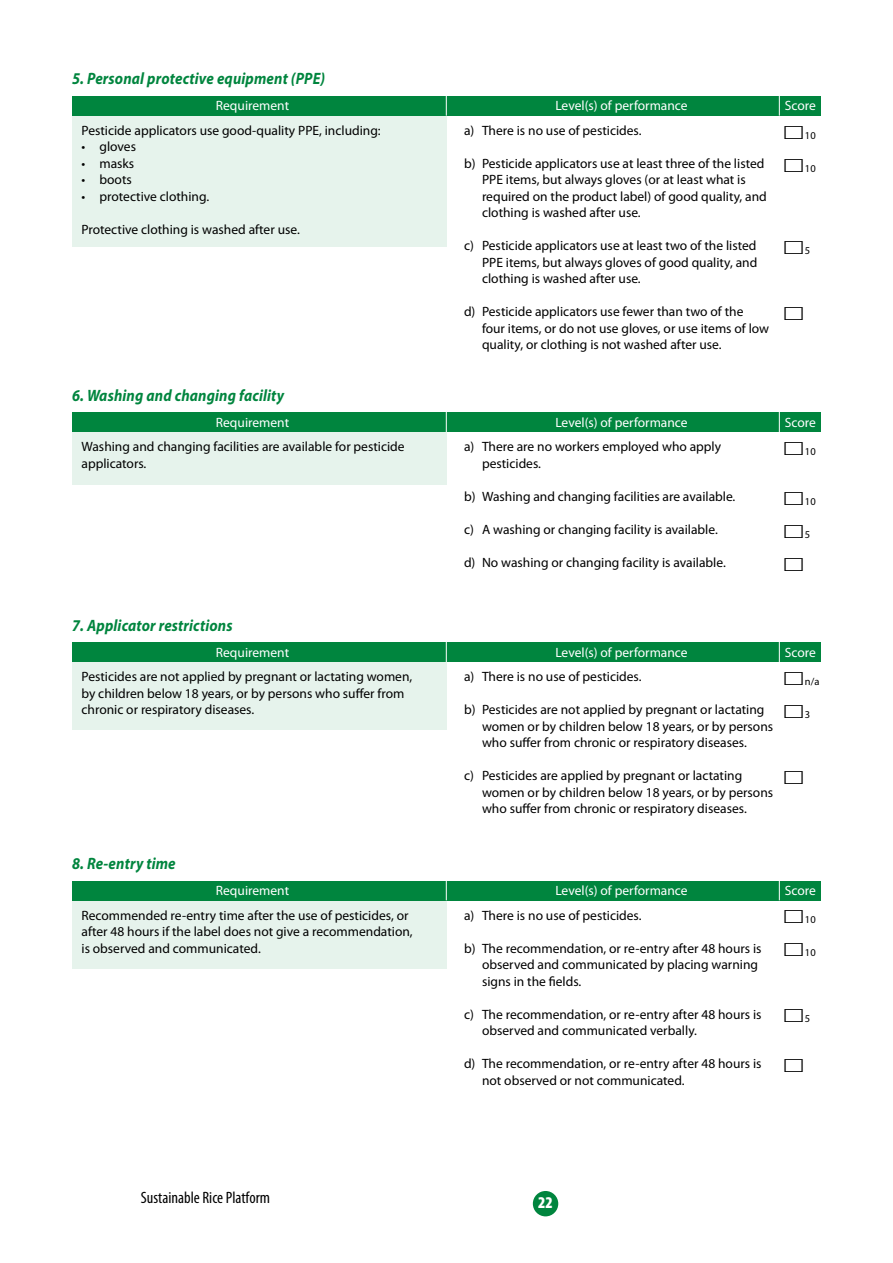
<style>
.page{position:relative;width:893px;height:1263px;background:#fff}
.page>*{position:absolute;margin:0;border:0;box-sizing:border-box;transform-origin:0 0}
.t1{font:italic 700 16.5px "Myriad Pro";letter-spacing:.01em;color:#00853e;scale:.9 1}
.t2{font:condensed 16.5px "Myriad Pro";color:#000}
.t3{font:900 condensed 16.5px "Myriad Pro";color:#fff}
.t4{font:13.5px/16.5px "Myriad Pro";color:#000}
.t5{font:13.5px "Myriad Pro";color:#fff}
.t6{font:10.5px "Myriad Pro";color:#000}
</style>
<div class="page">
<div style="left:533px;top:1191px;width:25px;height:25px;background:#00853e;border-radius:50%"></div>
<div style="left:72px;top:113px;width:374px;height:134px;background:#e6f3ec"></div>
<div style="left:72px;top:430px;width:374px;height:55px;background:#e6f3ec"></div>
<div style="left:72px;top:659px;width:374px;height:71px;background:#e6f3ec"></div>
<div style="left:72px;top:898px;width:374px;height:70px;background:#e6f3ec"></div>
<div style="left:72px;top:96px;width:749px;height:20px;background:#00853e"></div>
<div style="left:72px;top:412px;width:749px;height:20px;background:#00853e"></div>
<div style="left:72px;top:642px;width:749px;height:20px;background:#00853e"></div>
<div style="left:72px;top:880px;width:749px;height:20px;background:#00853e"></div>
<svg style="left:446px;top:96px;width:1px;height:20px"></svg>
<svg style="left:446px;top:412px;width:1px;height:20px"></svg>
<svg style="left:446px;top:642px;width:1px;height:20px"></svg>
<svg style="left:446px;top:880px;width:1px;height:20px"></svg>
<svg style="left:779px;top:96px;width:1px;height:20px"></svg>
<svg style="left:779px;top:412px;width:1px;height:20px"></svg>
<svg style="left:779px;top:642px;width:1px;height:20px"></svg>
<svg style="left:779px;top:880px;width:1px;height:20px"></svg>
<p class="t1" style="left:72px;top:70px;width:283px">5. Personal protective equipment (PPE)</p>
<p class="t5" style="left:216px;top:98px;width:75px">Requirement</p>
<p class="t4" style="left:82px;top:122px;width:301px">Pesticide applicators use good-quality PPE, including:</p>
<p class="t4" style="left:82px;top:139px;width:56px">• gloves</p>
<p class="t4" style="left:82px;top:155px;width:54px">• masks</p>
<p class="t4" style="left:82px;top:172px;width:52px">• boots</p>
<p class="t4" style="left:82px;top:188px;width:129px">• protective clothing.</p>
<p class="t4" style="left:82px;top:221px;width:220px">Protective clothing is washed after use.</p>
<p class="t1" style="left:72px;top:386px;width:237px">6. Washing and changing facility</p>
<p class="t5" style="left:216px;top:415px;width:75px">Requirement</p>
<p class="t4" style="left:82px;top:439px;width:325px">Washing and changing facilities are available for pesticide applicators.</p>
<p class="t1" style="left:72px;top:616px;width:180px">7. Applicator restrictions</p>
<p class="t5" style="left:216px;top:645px;width:75px">Requirement</p>
<p class="t4" style="left:82px;top:669px;width:332px">Pesticides are not applied by pregnant or lactating women, by children below 18 years, or by persons who suffer from chronic or respiratory diseases.</p>
<p class="t1" style="left:72px;top:854px;width:117px">8. Re-entry time</p>
<p class="t5" style="left:216px;top:883px;width:75px">Requirement</p>
<p class="t4" style="left:82px;top:907px;width:333px">Recommended re-entry time after the use of pesticides, or after 48 hours if the label does not give a recommendation, is observed and communicated.</p>
<p class="t5" style="left:555px;top:98px;width:134px">Level(s) of performance</p>
<p class="t4" style="left:464px;top:122px;width:179px">a) There is no use of pesticides.</p>
<p class="t4" style="left:482px;top:155px;width:286px;text-indent:-18px">b) Pesticide applicators use at least three of the listed PPE items, but always gloves (or at least what is required on the product label) of good quality, and clothing is washed after use.</p>
<p class="t4" style="left:482px;top:238px;width:277px;text-align:justify;text-indent:-18px">c) Pesticide applicators use at least two of the listed PPE items, but always gloves of good quality, and clothing is washed after use.</p>
<p class="t4" style="left:482px;top:304px;width:289px;text-indent:-18px">d) Pesticide applicators use fewer than two of the four items, or do not use gloves, or use items of low quality, or clothing is not washed after use.</p>
<p class="t5" style="left:785px;top:98px;width:33px">Score</p>
<p class="t6" style="left:805px;top:129px;width:12px">10</p>
<p class="t6" style="left:805px;top:162px;width:12px">10</p>
<p class="t6" style="left:805px;top:245px;width:7px">5</p>
<p class="t5" style="left:555px;top:415px;width:134px">Level(s) of performance</p>
<p class="t4" style="left:482px;top:439px;width:241px;text-indent:-18px">a) There are no workers employed who apply pesticides.</p>
<p class="t4" style="left:464px;top:488px;width:273px">b) Washing and changing facilities are available.</p>
<p class="t4" style="left:464px;top:521px;width:255px">c) A washing or changing facility is available.</p>
<p class="t4" style="left:464px;top:554px;width:263px">d) No washing or changing facility is available.</p>
<p class="t5" style="left:785px;top:415px;width:33px">Score</p>
<p class="t6" style="left:805px;top:446px;width:12px">10</p>
<p class="t6" style="left:805px;top:495px;width:12px">10</p>
<p class="t6" style="left:805px;top:528px;width:7px">5</p>
<p class="t5" style="left:555px;top:645px;width:134px">Level(s) of performance</p>
<p class="t4" style="left:464px;top:669px;width:179px">a) There is no use of pesticides.</p>
<p class="t4" style="left:482px;top:702px;width:293px;text-indent:-18px">b) Pesticides are not applied by pregnant or lactating women or by children below 18 years, or by persons who suffer from chronic or respiratory diseases.</p>
<p class="t4" style="left:482px;top:768px;width:293px;text-indent:-18px">c) Pesticides are applied by pregnant or lactating women or by children below 18 years, or by persons who suffer from chronic or respiratory diseases.</p>
<p class="t5" style="left:785px;top:645px;width:33px">Score</p>
<p class="t6" style="left:805px;top:676px;width:16px">n/a</p>
<p class="t6" style="left:805px;top:709px;width:7px">3</p>
<p class="t5" style="left:555px;top:883px;width:134px">Level(s) of performance</p>
<p class="t4" style="left:464px;top:907px;width:179px">a) There is no use of pesticides.</p>
<p class="t4" style="left:482px;top:940px;width:281px;text-indent:-18px">b) The recommendation, or re-entry after 48 hours is observed and communicated by placing warning signs in the fields.</p>
<p class="t4" style="left:482px;top:1006px;width:281px;text-indent:-18px">c) The recommendation, or re-entry after 48 hours is observed and communicated verbally.</p>
<p class="t4" style="left:482px;top:1055px;width:281px;text-indent:-18px">d) The recommendation, or re-entry after 48 hours is not observed or not communicated.</p>
<p class="t5" style="left:785px;top:883px;width:33px">Score</p>
<p class="t6" style="left:805px;top:914px;width:12px">10</p>
<p class="t6" style="left:805px;top:947px;width:12px">10</p>
<p class="t6" style="left:805px;top:1013px;width:7px">5</p>
<p class="t2" style="left:141px;top:1189px;width:131px">Sustainable Rice Platform</p>
<p class="t3" style="left:538px;top:1193px;width:16px">22</p>
</div>
